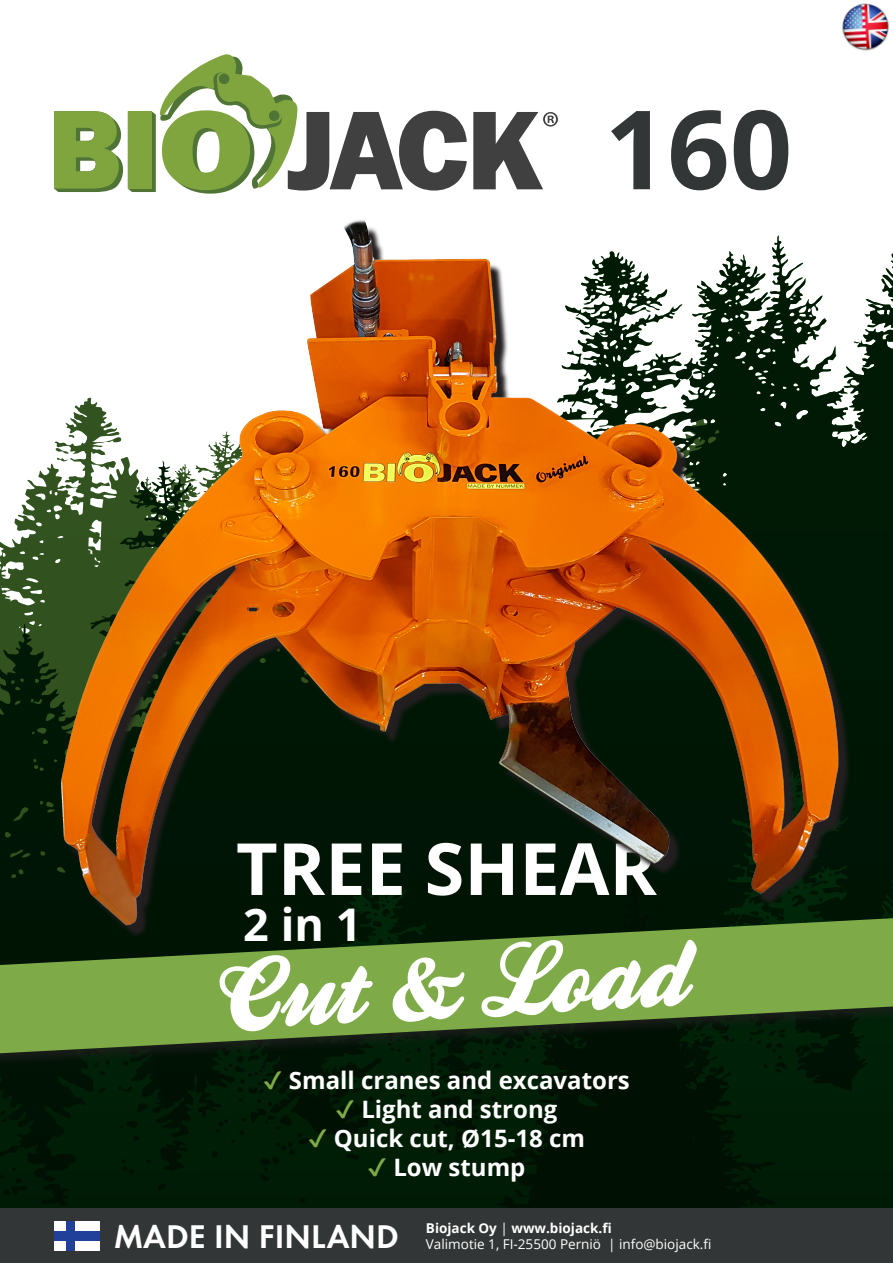
<style>
.page{position:relative;width:893px;height:1263px;background:#fff}
.page>*{position:absolute;margin:0;border:0;box-sizing:border-box;transform-origin:0 0}
.t1{font:700 109.5px "Open Sans";color:#333636}
.t2{font:108px "Kestrel Script";color:#fff}
.t3{font:700 72px "Open Sans";color:#fff}
.t4{font:700 45px "Open Sans";color:#fff}
.t5{font:600 34.05px "Futura EFOP";color:#fff}
.t6{font:700 24px "Open Sans";color:#fff}
.t7{font:13.5px "Open Sans";color:#fff}
.t8{font:700 13.5px "Open Sans";color:#fff}
.s1{color:#7eaa48}
.s2{font-weight:400}
</style>
<div class="page">
<div style="left:508px;top:330px;width:385px;height:879px;background:#001805"></div>
<svg style="left:864px;top:253px;width:29px;height:77px"></svg>
<svg style="left:432px;top:1071px;width:76px;height:138px;background:#001b06"></svg>
<svg style="left:864px;top:871px;width:29px;height:42px"></svg>
<svg style="left:246px;top:1071px;width:186px;height:138px;background:#001b05"></svg>
<svg style="left:0;top:470px;width:246px;height:739px;background:#132b15"></svg>
<svg style="left:453px;top:1071px;width:33px;height:49px;background:#001905"></svg>
<div style="left:0;top:913px;width:893px;height:158px;background:#231f20;opacity:.75"></div>
<svg style="left:0;top:918px;width:893px;height:135px;background:#5c8136"></svg>
<svg style="left:473px;top:112px;width:85px;height:77px"></svg>
<svg style="left:54px;top:54px;width:413px;height:140px"></svg>
<div style="left:0;top:1209px;width:893px;height:54px;background:#333636"></div>
<div style="left:54px;top:1222px;width:45px;height:29px;background:#fff"></div>
<div style="left:54px;top:1232px;width:45px;height:9px;background:#21409a"></div>
<div style="left:66px;top:1222px;width:9px;height:29px;background:#21409a"></div>
<img style="left:46px;top:220px;width:807px;height:716px">
<img style="left:842px;top:3px;width:47px;height:48px">
<p class="t1" style="left:605px;top:72px;width:189px">160</p>
<p class="t3" style="left:236px;top:818px;width:422px">TREE SHEAR</p>
<p class="t4" style="left:243px;top:893px;width:120px">2 in 1</p>
<p class="t2" style="left:204px;top:942px;width:481px;rotate:-3deg">Cut &amp; Load</p>
<p class="t6" style="left:263px;top:1063px;width:368px"><span class="s1">✔</span> Small cranes and excavators</p>
<p class="t6" style="left:336px;top:1092px;width:223px"><span class="s1">✔</span> Light and strong</p>
<p class="t6" style="left:308px;top:1121px;width:278px"><span class="s1">✔</span> Quick cut, Ø15-18 cm</p>
<p class="t6" style="left:368px;top:1150px;width:159px"><span class="s1">✔</span> Low stump</p>
<p class="t5" style="left:114px;top:1216px;width:287px">MADE IN FINLAND</p>
<p class="t8" style="left:426px;top:1218px;width:187px">Biojack Oy <span class="s2">|</span> www.biojack.fi</p>
<p class="t7" style="left:426px;top:1235px;width:287px">Valimotie 1, FI-25500 Perniö | info@biojack.fi</p>
</div>
